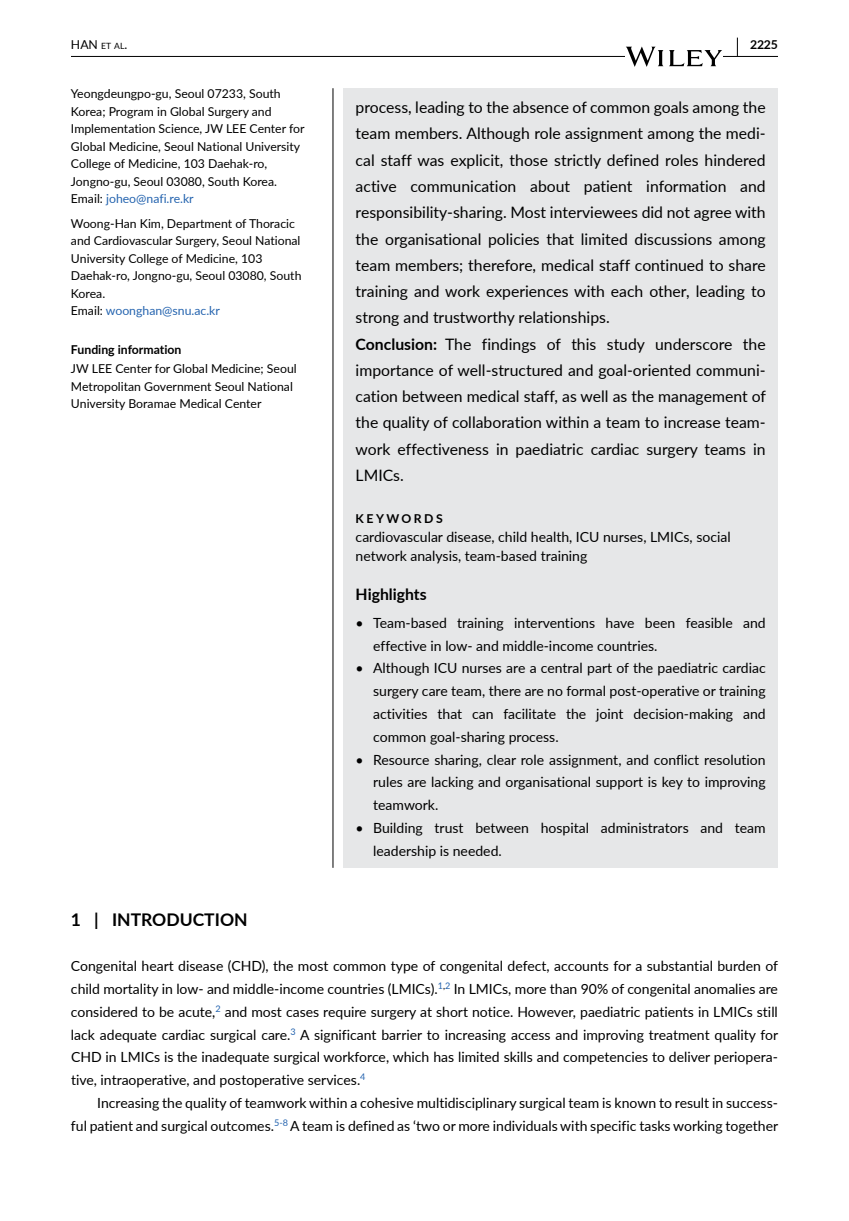
<style>
.page{position:relative;width:849px;height:1221px;background:#fff}
.page>*{position:absolute;margin:0;border:0;box-sizing:border-box;transform-origin:0 0}
.t1{font:700 17.5px "Lato";color:#000}
.t2{font:15.75px/26.2px "Lato";color:#000}
.t3{font:700 15.75px "Lato";color:#000}
.t4{font:14px/22.8px "Lato";color:#000;text-align:justify}
.t5{font:12.25px/17.5px "Lato";color:#000}
.t6{font:700 12.25px "Lato";color:#000}
.t7{font:12.25px "Lato";color:#000}
.t8{font:700 12.25px "Lato";letter-spacing:.2em;color:#000}
.s1{font-size:8.58px}
.s2{color:#2564af}
.s3{font-weight:700}
</style>
<div class="page">
<hr style="left:71px;top:56px;width:706px;height:1px;background:#000">
<div style="left:343px;top:88px;width:434px;height:779px;background:#e6e7e8"></div>
<hr style="left:332px;top:88px;width:1px;height:779px;background:#000">
<svg style="left:625px;top:47px;width:97px;height:20px"></svg>
<svg style="left:736px;top:38px;width:1px;height:18px"></svg>
<p class="t7" style="left:71px;top:36px;width:58px">HAN <span class="s1">et al</span>.</p>
<p class="t5" style="left:71px;top:84px;width:235px">Yeongdeungpo-gu, Seoul 07233, South Korea; Program in Global Surgery and Implementation Science, JW LEE Center for Global Medicine, Seoul National University College of Medicine, 103 Daehak-ro, Jongno-gu, Seoul 03080, South Korea.<br>Email: <span class="s2">joheo@nafi.re.kr</span></p>
<p class="t5" style="left:71px;top:214px;width:232px">Woong-Han Kim, Department of Thoracic and Cardiovascular Surgery, Seoul National University College of Medicine, 103<br>Daehak-ro, Jongno-gu, Seoul 03080, South Korea.<br>Email: <span class="s2">woonghan@snu.ac.kr</span></p>
<p class="t6" style="left:71px;top:340px;width:112px">Funding information</p>
<p class="t5" style="left:71px;top:359px;width:227px">JW LEE Center for Global Medicine; Seoul<br>Metropolitan Government Seoul National<br>University Boramae Medical Center</p>
<p class="t6" style="left:749px;top:36px;width:29px">2225</p>
<p class="t2" style="left:355px;top:94px;width:412px">process, leading to the absence of common goals among the team members. Although role assignment among the medi&shy;cal staff was explicit, those strictly defined roles hindered active communication about patient information and responsibility-sharing. Most interviewees did not agree with the organisational policies that limited discussions among team members; therefore, medical staff continued to share training and work experiences with each other, leading to strong and trustworthy relationships.<br><span class="s3">Conclusion:</span> The findings of this study underscore the importance of well-structured and goal-oriented communi&shy;cation between medical staff, as well as the management of the quality of collaboration within a team to increase team&shy;work effectiveness in paediatric cardiac surgery teams in LMICs.</p>
<p class="t8" style="left:355px;top:509px;width:89px">KEYWORDS</p>
<p class="t4" style="left:355px;top:527px;width:376px;line-height:19.2px">cardiovascular disease, child health, ICU nurses, LMICs, social network analysis, team-based training</p>
<p class="t3" style="left:355px;top:582px;width:73px">Highlights</p>
<p class="t4" style="left:373px;top:611px;width:394px;text-indent:-18px">• Team-based training interventions have been feasible and effective in low- and middle-income countries.</p>
<p class="t4" style="left:373px;top:656px;width:394px;text-indent:-18px">• Although ICU nurses are a central part of the paediatric cardiac surgery care team, there are no formal post-operative or training activities that can facilitate the joint decision-making and common goal-sharing process.</p>
<p class="t4" style="left:373px;top:747px;width:394px;text-indent:-18px">• Resource sharing, clear role assignment, and conflict resolution rules are lacking and organisational support is key to improving teamwork.</p>
<p class="t4" style="left:373px;top:815px;width:394px;text-indent:-18px">• Building trust between hospital administrators and team leadership is needed.</p>
<p class="t1" style="left:71px;top:906px;width:178px">1 | INTRODUCTION</p>
<p class="t4" style="left:71px;top:954px;width:708px">Congenital heart disease (CHD), the most common type of congenital defect, accounts for a substantial burden of child mortality in low- and middle-income countries (LMICs).<sup>1</sup><sup>,</sup><sup>2</sup> In LMICs, more than 90% of congenital anomalies are considered to be acute,<sup>2</sup> and most cases require surgery at short notice. However, paediatric patients in LMICs still lack adequate cardiac surgical care.<sup>3</sup> A significant barrier to increasing access and improving treatment quality for CHD in LMICs is the inadequate surgical workforce, which has limited skills and competencies to deliver periopera&shy;tive, intraoperative, and postoperative services.<sup>4</sup></p>
<p class="t4" style="left:71px;top:1090px;width:708px;text-align:right">Increasing the quality of teamwork within a cohesive multidisciplinary surgical team is known to result in success-<br>ful patient and surgical outcomes.<sup>5-8</sup> A team is defined as ‘two or more individuals with specific tasks working together</p>
</div>
